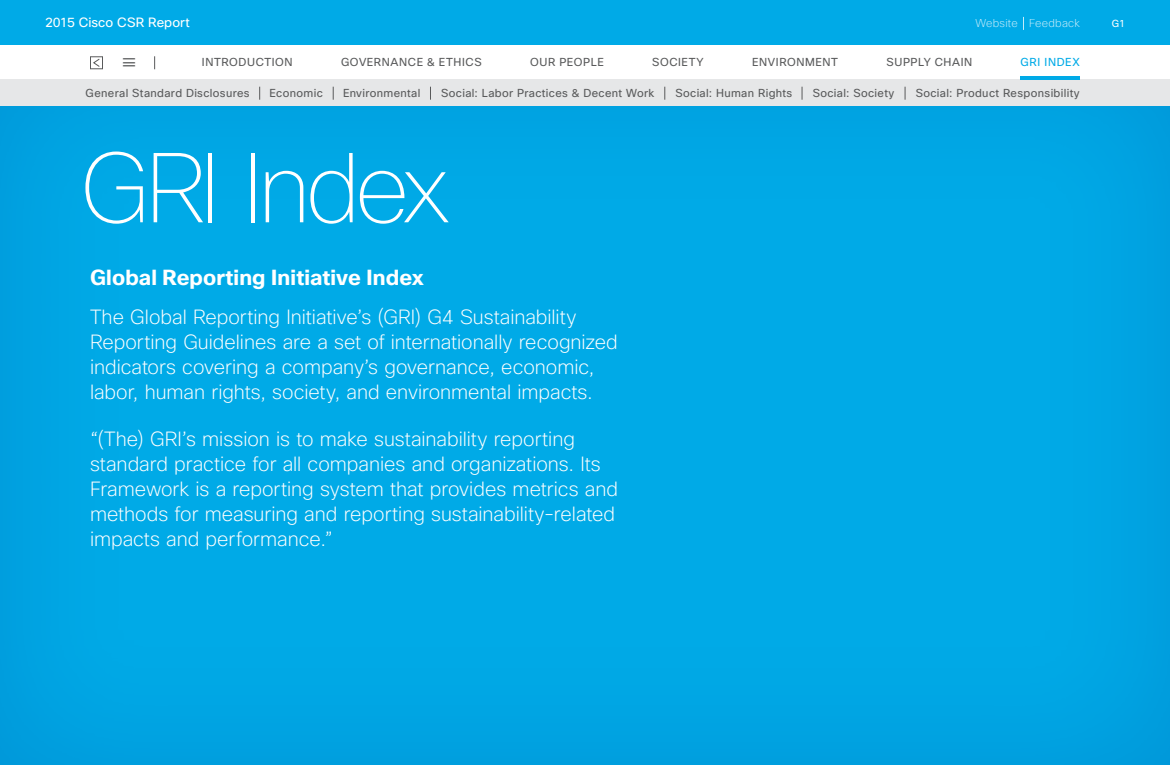
<style>
.page{position:relative;width:1170px;height:765px;background:#fff}
.page>*{position:absolute;margin:0;border:0;box-sizing:border-box;transform-origin:0 0}
.t1{font:100 96.25px "Cisco Sans";letter-spacing:-.055em;color:#fff}
.t2{font:700 21.25px "Cisco Sans";letter-spacing:.005em;color:#fff}
.t3{font:200 20px/25px "Cisco Sans";color:#fff}
.t4{font:13.12px "Cisco Sans";letter-spacing:.005em;color:#fff}
.t5{font:11.25px "Cisco Sans";letter-spacing:.03em;color:#595a5b}
.t6{font:11.25px "Cisco Sans";letter-spacing:.055em;color:#595a5b}
.t7{font:200 11.25px "Cisco Sans";letter-spacing:.015em;color:#fff}
.t8{font:11.25px "Cisco Sans";letter-spacing:.055em;color:#00aae7}
.t9{font:700 10px "Cisco Sans";color:#595a5b;scale:2 1}
.t10{font:10px "Cisco Sans";color:#fff}
</style>
<div class="page">
<div style="left:0;top:70px;width:1170px;height:695px;background:#00aae7"></div>
<div style="left:0;top:45px;width:1170px;height:34px;background:#fff"></div>
<div style="left:0;top:0;width:1170px;height:45px;background:#00aae7"></div>
<div style="left:0;top:79px;width:1170px;height:27px;background:#e6e7e8"></div>
<div style="left:90px;top:56px;width:13px;height:13px;border:1px solid #595a5b"></div>
<svg style="left:92px;top:58px;width:9px;height:10px"></svg>
<svg style="left:1023px;top:17px;width:1px;height:13px"></svg>
<svg style="left:154px;top:56px;width:1px;height:13px"></svg>
<hr style="left:1021px;top:76px;width:59px;height:3px;background:#00aae7">
<svg style="left:259px;top:87px;width:1px;height:13px"></svg>
<svg style="left:333px;top:87px;width:1px;height:13px"></svg>
<svg style="left:430px;top:87px;width:1px;height:13px"></svg>
<svg style="left:665px;top:87px;width:1px;height:13px"></svg>
<svg style="left:802px;top:87px;width:1px;height:13px"></svg>
<svg style="left:905px;top:87px;width:1px;height:13px"></svg>
<p class="t4" style="left:45px;top:14px;width:146px">2015 Cisco CSR Report</p>
<p class="t7" style="left:976px;top:16px;width:106px">Website Feedback</p>
<p class="t10" style="left:1112px;top:17px;width:15px">G1</p>
<p class="t6" style="left:202px;top:55px;width:92px">INTRODUCTION</p>
<p class="t6" style="left:341px;top:55px;width:142px">GOVERNANCE &amp; ETHICS</p>
<p class="t5" style="left:530px;top:55px;width:75px">OUR PEOPLE</p>
<p class="t6" style="left:652px;top:55px;width:53px">SOCIETY</p>
<p class="t6" style="left:752px;top:55px;width:87px">ENVIRONMENT</p>
<p class="t6" style="left:887px;top:55px;width:87px">SUPPLY CHAIN</p>
<p class="t8" style="left:1021px;top:55px;width:61px">GRI INDEX</p>
<p class="t5" style="left:86px;top:86px;width:166px">General Standard Disclosures</p>
<p class="t5" style="left:270px;top:86px;width:55px">Economic</p>
<p class="t5" style="left:343px;top:86px;width:79px">Environmental</p>
<p class="t5" style="left:441px;top:86px;width:215px">Social: Labor Practices &amp; Decent Work</p>
<p class="t5" style="left:675px;top:86px;width:118px">Social: Human Rights</p>
<p class="t5" style="left:813px;top:86px;width:83px">Social: Society</p>
<p class="t5" style="left:916px;top:86px;width:166px">Social: Product Responsibility</p>
<p class="t9" style="left:123px;top:56px;width:7px">———</p>
<h1 class="t1" style="left:80px;top:127px;width:372px">GRI Index</h1>
<p class="t2" style="left:90px;top:264px;width:336px">Global Reporting Initiative Index</p>
<p class="t3" style="left:90px;top:304px;width:529px">The Global Reporting Initiative’s (GRI) G4 Sustainability Reporting Guidelines are a set of internationally recognized indicators covering a company’s governance, economic, labor, human rights, society, and environmental impacts.</p>
<p class="t3" style="left:90px;top:427px;width:530px">“(The) GRI’s mission is to make sustainability reporting standard practice for all companies and organizations. Its Framework is a reporting system that provides metrics and methods for measuring and reporting sustainability-related impacts and performance.”</p>
</div>
